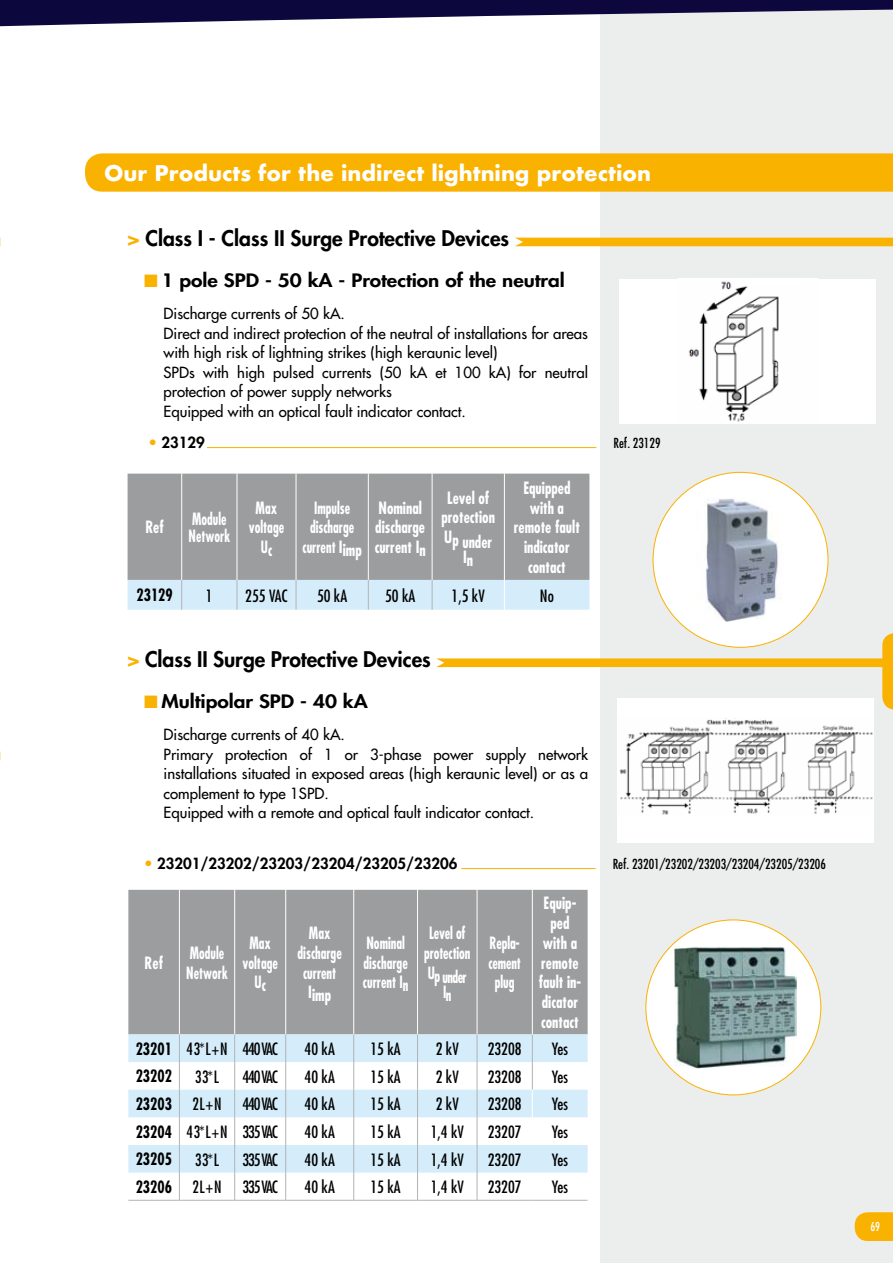
<style>
.page{position:relative;width:893px;height:1263px;background:#fff}
.page>*{position:absolute;margin:0;border:0;box-sizing:border-box;transform-origin:0 0}
.t1{font:800 21px "Futura";color:#000}
.t2{font:700 21px "Futura";color:#fff}
.t3{font:800 18px "Futura";color:#000;scale:1.15 1}
.t4{font:condensed 16.5px "Futura";color:#000}
.t5{font:700 condensed 16.5px/19.8px "Futura";color:#fff;text-align:center;scale:.9 1}
.t6{font:700 condensed 16.5px/19.8px "Futura";color:#fff;text-align:center;scale:.8 1}
.t7{font:condensed 16.5px "Futura";color:#000;scale:.96 1}
.t8{font:700 condensed 16.5px "Futura";color:#000;scale:.9 1}
.t9{font:700 condensed 16.5px/19.8px "Futura";color:#fff;scale:.79 1}
.t10{font:700 condensed 16.5px/16.8px "Futura";letter-spacing:-.04em;color:#fff;text-align:center;scale:.8 1}
.t11{font:15px/19.5px "Futura";color:#000}
.t12{font:800 15px "Futura";color:#000}
.t13{font:condensed 13.5px "Futura";color:#000}
.t14{font:condensed 12px "Futura";color:#fff}
.s1{color:#f9b200}
.s2{font-weight:400;color:#f9b200}
.s3{font-weight:700}
.s4{font-weight:400}
</style>
<div class="page">
<div style="left:601px;top:0;width:292px;height:1263px;background:#eceded"></div>
<svg style="left:0;top:0;width:893px;height:110px"></svg>
<div style="left:85px;top:153px;width:808px;height:39px;background:#f9b200"></div>
<svg style="left:855px;top:1212px;width:38px;height:29px"></svg>
<div style="left:515px;top:238px;width:378px;height:8px;background:#f9b200"></div>
<svg style="left:436px;top:633px;width:457px;height:76px"></svg>
<hr style="left:207px;top:447px;width:389px;height:1px;background:#f9b200">
<hr style="left:461px;top:868px;width:135px;height:1px;background:#f9b200">
<div style="left:646px;top:920px;width:175px;height:175px;background:#fff;border-radius:50%"></div>
<img style="left:674px;top:946px;width:123px;height:123px">
<div style="left:653px;top:472px;width:175px;height:175px;background:#fff;border-radius:50%"></div>
<img style="left:705px;top:499px;width:73px;height:122px">
<div style="left:617px;top:698px;width:257px;height:145px;background:#fff"></div>
<img style="left:620px;top:718px;width:253px;height:97px">
<div style="left:128px;top:890px;width:460px;height:144px;background:#9c9d9f"></div>
<svg style="left:128px;top:1034px;width:460px;height:138px;fill:#d5edfa"></svg>
<hr style="left:532px;top:890px;width:1px;height:144px;background:#fff">
<svg style="left:532px;top:1034px;width:1px;height:83px"></svg>
<hr style="left:128px;top:1200px;width:51px;height:1px;background:#b1b3b4">
<hr style="left:179px;top:1200px;width:56px;height:1px;background:#b1b3b4">
<hr style="left:235px;top:1200px;width:51px;height:1px;background:#b1b3b4">
<hr style="left:286px;top:1200px;width:68px;height:1px;background:#b1b3b4">
<hr style="left:354px;top:1200px;width:64px;height:1px;background:#b1b3b4">
<hr style="left:418px;top:1200px;width:59px;height:1px;background:#b1b3b4">
<hr style="left:477px;top:1200px;width:55px;height:1px;background:#b1b3b4">
<hr style="left:532px;top:1200px;width:56px;height:1px;background:#b1b3b4">
<hr style="left:179px;top:890px;width:1px;height:144px;background:#fff">
<hr style="left:234px;top:890px;width:1px;height:144px;background:#fff">
<hr style="left:285px;top:890px;width:1px;height:144px;background:#fff">
<hr style="left:353px;top:890px;width:1px;height:144px;background:#fff">
<hr style="left:417px;top:890px;width:1px;height:144px;background:#fff">
<hr style="left:477px;top:890px;width:1px;height:144px;background:#fff">
<svg style="left:179px;top:1034px;width:1px;height:166px"></svg>
<svg style="left:234px;top:1034px;width:1px;height:166px"></svg>
<svg style="left:285px;top:1034px;width:1px;height:166px"></svg>
<svg style="left:353px;top:1034px;width:1px;height:166px"></svg>
<svg style="left:417px;top:1034px;width:1px;height:166px"></svg>
<svg style="left:477px;top:1034px;width:1px;height:166px"></svg>
<div style="left:128px;top:474px;width:461px;height:106px;background:#9c9d9f"></div>
<div style="left:128px;top:580px;width:461px;height:30px;background:#d5edfa"></div>
<hr style="left:504px;top:474px;width:1px;height:106px;background:#fff">
<hr style="left:504px;top:580px;width:1px;height:30px;background:#fff">
<hr style="left:181px;top:474px;width:1px;height:106px;background:#fff">
<hr style="left:237px;top:474px;width:1px;height:106px;background:#fff">
<hr style="left:296px;top:474px;width:1px;height:106px;background:#fff">
<hr style="left:368px;top:474px;width:1px;height:106px;background:#fff">
<hr style="left:432px;top:474px;width:1px;height:106px;background:#fff">
<hr style="left:181px;top:580px;width:1px;height:30px;background:#b1b3b4">
<hr style="left:237px;top:580px;width:1px;height:30px;background:#b1b3b4">
<hr style="left:296px;top:580px;width:1px;height:30px;background:#b1b3b4">
<hr style="left:368px;top:580px;width:1px;height:30px;background:#b1b3b4">
<hr style="left:432px;top:580px;width:1px;height:30px;background:#b1b3b4">
<div style="left:619px;top:279px;width:256px;height:144px;background:#fff"></div>
<img style="left:688px;top:281px;width:91px;height:141px">
<div style="left:748px;top:278px;width:53px;height:5px;background:#fff"></div>
<p class="t2" style="left:104px;top:158px;width:548px">Our Products for the indirect lightning protection</p>
<p class="t1" style="left:128px;top:225px;width:383px"><span class="s1">&gt;</span> Class I - Class II Surge Protective Devices</p>
<p class="t3" style="left:144px;top:269px;width:367px"><span class="s1">■</span> 1 pole SPD - 50 kA - Protection of the neutral</p>
<p class="t11" style="left:164px;top:304px;width:426px">Discharge currents of 50 kA.<br>Direct and indirect protection of the neutral of installations for areas with high risk of lightning strikes (high keraunic level)<br>SPDs with high pulsed currents (50 kA et 100 kA) for neutral protection of power supply networks<br>Equipped with an optical fault indicator contact.</p>
<p class="t12" style="left:148px;top:433px;width:58px"><span class="s2">•</span> 23129</p>
<p class="t5" style="left:145px;top:517px;width:22px">Ref</p>
<p class="t9" style="left:189px;top:511px;width:54px;line-height:16.5px">Module<br>Network</p>
<p class="t6" style="left:249px;top:498px;width:46px">Max voltage</p>
<p class="t6" style="left:261px;top:539px;width:16px">Uc</p>
<p class="t6" style="left:303px;top:498px;width:76px">Impulse discharge current Iimp</p>
<p class="t5" style="left:375px;top:498px;width:58px;text-align:left">Nominal discharge current In</p>
<p class="t5" style="left:441px;top:488px;width:61px">Level of protection</p>
<p class="t5" style="left:444px;top:533px;width:55px;line-height:16.8px">Up under<br>In</p>
<p class="t5" style="left:514px;top:478px;width:75px">Equipped with a remote fault indicator contact</p>
<p class="t8" style="left:136px;top:585px;width:42px">23129</p>
<p class="t4" style="left:206px;top:585px;width:8px">1</p>
<p class="t4" style="left:245px;top:585px;width:44px">255 VAC</p>
<p class="t4" style="left:317px;top:585px;width:32px">50 kA</p>
<p class="t4" style="left:385px;top:585px;width:32px">50 kA</p>
<p class="t4" style="left:452px;top:585px;width:35px">1,5 kV</p>
<p class="t4" style="left:540px;top:585px;width:15px">No</p>
<p class="t1" style="left:128px;top:646px;width:305px"><span class="s1">&gt;</span> Class II Surge Protective Devices</p>
<p class="t3" style="left:144px;top:690px;width:196px"><span class="s1">■</span> Multipolar SPD - 40 kA</p>
<p class="t11" style="left:164px;top:725px;width:426px">Discharge currents of 40 kA.<br>Primary protection of 1 or 3-phase power supply network installations situated in exposed areas (high keraunic level) or as a complement to type 1SPD.<br>Equipped with a remote and optical fault indicator contact.</p>
<p class="t12" style="left:144px;top:854px;width:315px"><span class="s2">•</span> 23201/23202/23203/23204/23205/23206</p>
<p class="t5" style="left:145px;top:953px;width:22px">Ref</p>
<p class="t9" style="left:186px;top:943px;width:54px">Module<br>Network</p>
<p class="t6" style="left:242px;top:933px;width:46px">Max voltage</p>
<p class="t6" style="left:255px;top:974px;width:16px">Uc</p>
<p class="t6" style="left:298px;top:923px;width:57px">Max discharge current</p>
<p class="t5" style="left:308px;top:985px;width:27px">Iimp</p>
<p class="t6" style="left:363px;top:933px;width:58px;text-align:left">Nominal discharge current In</p>
<p class="t6" style="left:424px;top:923px;width:59px;text-align:left">Level of protection</p>
<p class="t10" style="left:428px;top:969px;width:50px">Up under<br>In</p>
<p class="t6" style="left:488px;top:933px;width:42px">Repla&shy;cement plug</p>
<p class="t5" style="left:539px;top:893px;width:49px">Equip&shy;ped with a remote fault in&shy;dicator contact</p>
<p class="t7" style="left:136px;top:1038px;width:150px"><span class="s3">23201</span> 4 3* L + N 440 VAC</p>
<p class="t4" style="left:305px;top:1038px;width:32px">40 kA</p>
<p class="t4" style="left:370px;top:1038px;width:32px">15 kA</p>
<p class="t4" style="left:436px;top:1038px;width:25px">2 kV</p>
<p class="t4" style="left:488px;top:1038px;width:35px">23208</p>
<p class="t4" style="left:552px;top:1038px;width:18px">Yes</p>
<p class="t8" style="left:136px;top:1066px;width:42px">23202</p>
<p class="t7" style="left:195px;top:1066px;width:27px">3 3* L</p>
<p class="t4" style="left:242px;top:1066px;width:37px">440 VAC</p>
<p class="t4" style="left:305px;top:1066px;width:32px">40 kA</p>
<p class="t4" style="left:370px;top:1066px;width:32px">15 kA</p>
<p class="t4" style="left:436px;top:1066px;width:25px">2 kV</p>
<p class="t4" style="left:488px;top:1066px;width:35px">23208</p>
<p class="t4" style="left:552px;top:1066px;width:18px">Yes</p>
<p class="t8" style="left:136px;top:1094px;width:97px">23203 <span class="s4">2 L + N</span></p>
<p class="t4" style="left:242px;top:1094px;width:37px">440 VAC</p>
<p class="t4" style="left:305px;top:1094px;width:32px">40 kA</p>
<p class="t4" style="left:370px;top:1094px;width:32px">15 kA</p>
<p class="t4" style="left:436px;top:1094px;width:25px">2 kV</p>
<p class="t4" style="left:488px;top:1094px;width:35px">23208</p>
<p class="t4" style="left:552px;top:1094px;width:18px">Yes</p>
<p class="t7" style="left:136px;top:1121px;width:150px"><span class="s3">23204</span> 4 3* L + N 335 VAC</p>
<p class="t4" style="left:305px;top:1121px;width:32px">40 kA</p>
<p class="t4" style="left:370px;top:1121px;width:32px">15 kA</p>
<p class="t4" style="left:431px;top:1121px;width:35px">1,4 kV</p>
<p class="t4" style="left:488px;top:1121px;width:35px">23207</p>
<p class="t4" style="left:552px;top:1121px;width:18px">Yes</p>
<p class="t8" style="left:136px;top:1149px;width:42px">23205</p>
<p class="t7" style="left:195px;top:1149px;width:27px">3 3* L</p>
<p class="t4" style="left:242px;top:1149px;width:37px">335 VAC</p>
<p class="t4" style="left:305px;top:1149px;width:32px">40 kA</p>
<p class="t4" style="left:370px;top:1149px;width:32px">15 kA</p>
<p class="t4" style="left:431px;top:1149px;width:35px">1,4 kV</p>
<p class="t4" style="left:488px;top:1149px;width:35px">23207</p>
<p class="t4" style="left:552px;top:1149px;width:18px">Yes</p>
<p class="t8" style="left:136px;top:1176px;width:97px">23206 <span class="s4">2 L + N</span></p>
<p class="t4" style="left:242px;top:1177px;width:37px">335 VAC</p>
<p class="t4" style="left:305px;top:1177px;width:32px">40 kA</p>
<p class="t4" style="left:370px;top:1177px;width:32px">15 kA</p>
<p class="t4" style="left:431px;top:1177px;width:35px">1,4 kV</p>
<p class="t4" style="left:488px;top:1177px;width:35px">23207</p>
<p class="t4" style="left:552px;top:1177px;width:18px">Yes</p>
<p class="t13" style="left:613px;top:435px;width:49px">Ref. 23129</p>
<p class="t13" style="left:613px;top:856px;width:215px">Ref. 23201/23202/23203/23204/23205/23206</p>
<p class="t14" style="left:870px;top:1219px;width:11px">69</p>
</div>
